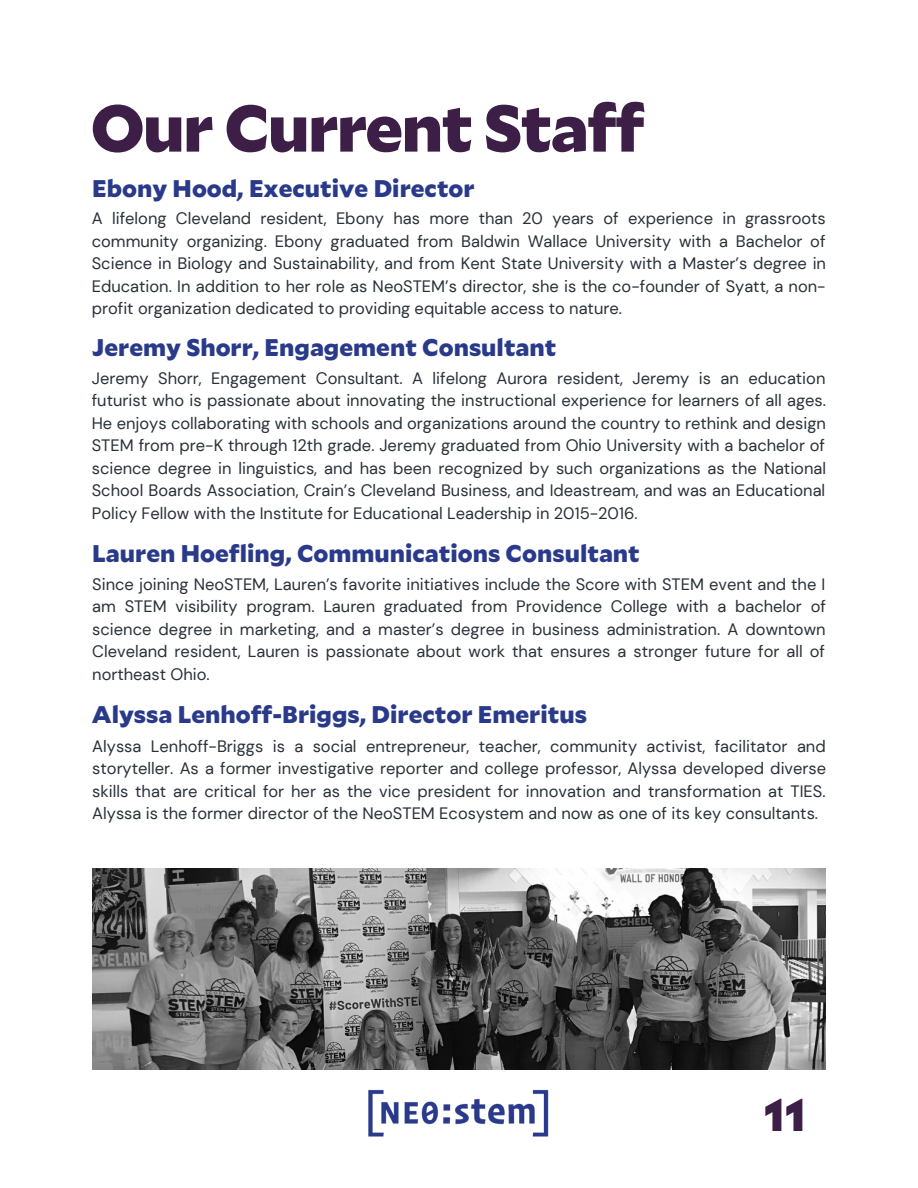
<style>
.page{position:relative;width:918px;height:1188px;background:#fff}
.page>*{position:absolute;margin:0;border:0;box-sizing:border-box;transform-origin:0 0}
.t1{font:900 66px "Mallory";letter-spacing:-.03em;color:#3c1e47}
.t2{font:900 45.45px "Mallory";color:#3c1e47}
.t3{font:900 24px "Mallory";color:#2a3a8a}
.t4{font:16.5px/22.5px "DM Sans";color:#293039;text-align:justify}
</style>
<div class="page">
<img style="left:368px;top:1089px;width:181px;height:48px">
<img style="left:92px;top:868px;width:734px;height:201px">
<p class="t1" style="left:90px;top:82px;width:556px">Our Current Staff</p>
<p class="t3" style="left:92px;top:172px;width:384px">Ebony Hood, Executive Director</p>
<p class="t4" style="left:92px;top:208px;width:736px">A lifelong Cleveland resident, Ebony has more than 20 years of experience in grassroots community organizing. Ebony graduated from Baldwin Wallace University with a Bachelor of Science in Biology and Sustainability, and from Kent State University with a Master’s degree in Education. In addition to her role as NeoSTEM’s director, she is the co-founder of Syatt, a non&shy;profit organization dedicated to providing equitable access to nature.</p>
<p class="t3" style="left:92px;top:331px;width:466px">Jeremy Shorr, Engagement Consultant</p>
<p class="t4" style="left:92px;top:367px;width:736px">Jeremy Shorr, Engagement Consultant. A lifelong Aurora resident, Jeremy is an education futurist who is passionate about innovating the instructional experience for learners of all ages.<br>He enjoys collaborating with schools and organizations around the country to rethink and design STEM from pre-K through 12th grade. Jeremy graduated from Ohio University with a bachelor of science degree in linguistics, and has been recognized by such organizations as the National School Boards Association, Crain’s Cleveland Business, and Ideastream, and was an Educational Policy Fellow with the Institute for Educational Leadership in 2015-2016.</p>
<p class="t3" style="left:92px;top:537px;width:549px">Lauren Hoefling, Communications Consultant</p>
<p class="t4" style="left:92px;top:573px;width:735px">Since joining NeoSTEM, Lauren’s favorite initiatives include the Score with STEM event and the I am STEM visibility program. Lauren graduated from Providence College with a bachelor of science degree in marketing, and a master’s degree in business administration. A downtown Cleveland resident, Lauren is passionate about work that ensures a stronger future for all of northeast Ohio.</p>
<p class="t3" style="left:92px;top:698px;width:497px">Alyssa Lenhoff-Briggs, Director Emeritus</p>
<p class="t4" style="left:92px;top:735px;width:735px">Alyssa Lenhoff-Briggs is a social entrepreneur, teacher, community activist, facilitator and storyteller. As a former investigative reporter and college professor, Alyssa developed diverse skills that are critical for her as the vice president for innovation and transformation at TIES.<br>Alyssa is the former director of the NeoSTEM Ecosystem and now as one of its key consultants.</p>
<p class="t2" style="left:764px;top:1082px;width:44px">11</p>
</div>
